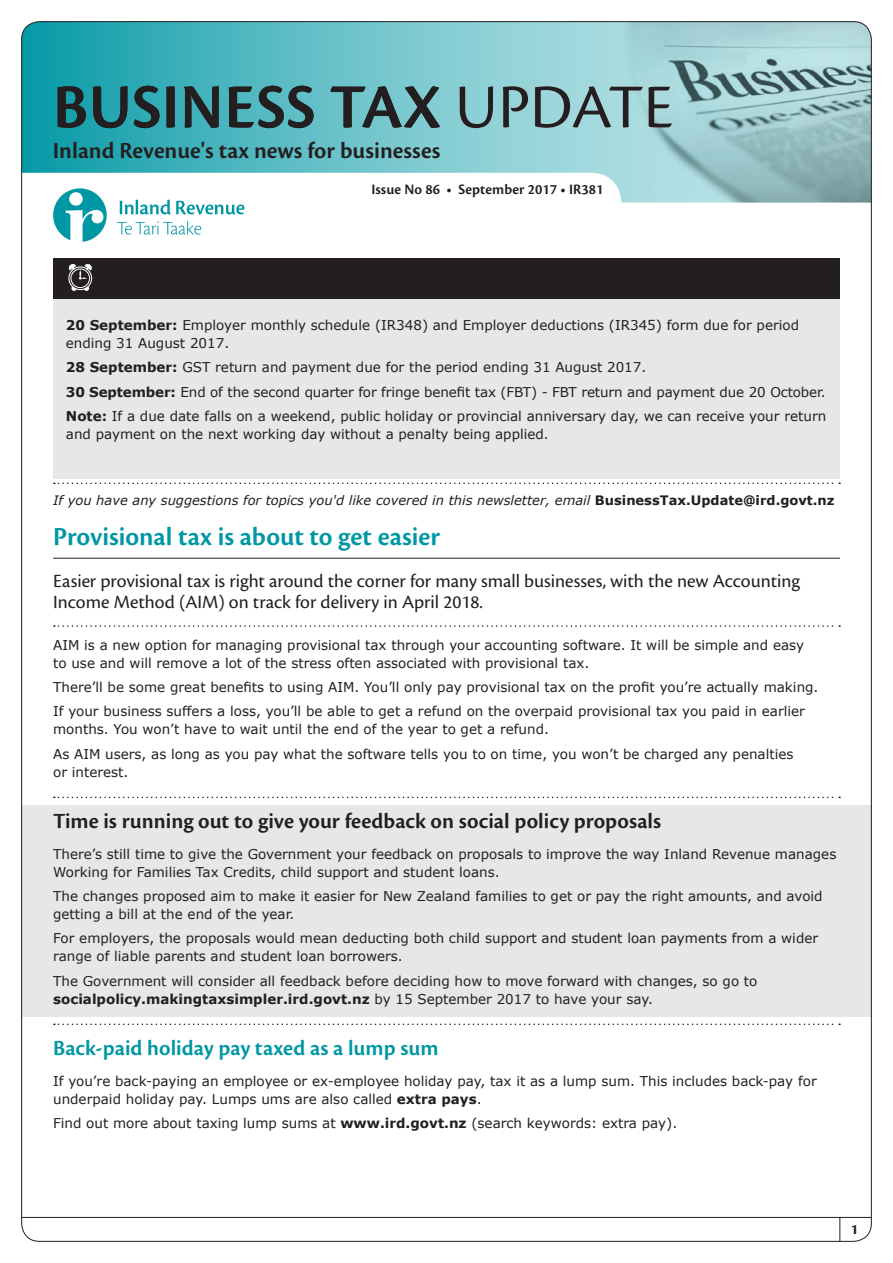
<style>
.page{position:relative;width:893px;height:1263px;background:#fff}
.page>*{position:absolute;margin:0;border:0;box-sizing:border-box;transform-origin:0 0}
.t1{font:600 64.8px "Cronos Pro";letter-spacing:.01em;color:#231f20}
.H1_f_page{font:600 27px "Cronos Pro";color:#0097a4}
.t2{font:600 24px "Cronos Pro";color:#231f20}
.t3{font:600 22.5px "Cronos Pro";color:#231f20}
.t4{font:600 22.5px "Cronos Pro";color:#0097a4}
.Lead_para{font:19.5px/21px "Cronos Pro";color:#231f20}
.t5{font:600 15px "Cronos Pro";letter-spacing:.005em;color:#231f20}
.t6{font:700 15px "Cronos Pro";color:#231f20}
.Body_Copy{font:13.5px/18px "Verdana";color:#231f20}
.Body_Copy-2{font:italic 13.05px "Verdana";color:#231f20}
.s1{font-weight:400;color:#fff}
.s2{font-weight:700}
.s3{font-weight:700;font-style:normal}
</style>
<div class="page">
<div style="left:22px;top:805px;width:850px;height:211px;background:#e6e7e9"></div>
<div style="left:53px;top:258px;width:787px;height:220px;background:#e6e7e9"></div>
<div style="left:53px;top:258px;width:787px;height:41px;background:#231f20"></div>
<svg style="left:71px;top:286px;width:6px;height:5px"></svg>
<svg style="left:84px;top:287px;width:5px;height:4px"></svg>
<svg style="left:69px;top:267px;width:23px;height:23px"></svg>
<div style="left:68px;top:266px;width:24px;height:24px;border:1px solid #fff;border-radius:50%"></div>
<div style="left:71px;top:269px;width:19px;height:19px;background:#231f20;border-radius:50%"></div>
<div style="left:71px;top:269px;width:19px;height:19px;border:1px solid #fff;border-radius:50%"></div>
<svg style="left:69px;top:265px;width:23px;height:15px"></svg>
<svg style="left:54px;top:482px;width:786px;height:2px"></svg>
<hr style="left:53px;top:558px;width:787px;height:1px;background:#231f20">
<svg style="left:54px;top:625px;width:786px;height:2px"></svg>
<svg style="left:54px;top:797px;width:786px;height:1px"></svg>
<svg style="left:54px;top:1023px;width:786px;height:2px"></svg>
<svg style="left:22px;top:22px;width:562px;height:181px"></svg>
<img style="left:584px;top:22px;width:287px;height:181px">
<hr style="left:21px;top:1217px;width:850px;height:1px;background:#231f20">
<svg style="left:839px;top:1218px;width:1px;height:23px"></svg>
<svg style="left:53px;top:188px;width:54px;height:54px"></svg>
<svg style="left:117px;top:221px;width:84px;height:14px"></svg>
<svg style="left:120px;top:200px;width:124px;height:14px"></svg>
<h1 class="t1" style="left:53px;top:70px;width:621px">BUSINESS TAX <span class="s1">UPDATE</span></h1>
<h3 class="t2" style="left:53px;top:137px;width:389px">Inland Revenue's tax news for businesses</h3>
<p class="t5" style="left:371px;top:181px;width:234px">Issue No 86 • September 2017 • IR381</p>
<p class="Body_Copy" style="left:66px;top:315px;width:735px"><span class="s2">20 September:</span> Employer monthly schedule (IR348) and Employer deductions (IR345) form due for period ending 31 August 2017.</p>
<p class="Body_Copy" style="left:66px;top:358px;width:582px"><span class="s2">28 September:</span> GST return and payment due for the period ending 31 August 2017.</p>
<p class="Body_Copy" style="left:66px;top:382px;width:761px"><span class="s2">30 September:</span> End of the second quarter for fringe benefit tax (FBT) - FBT return and payment due 20 October.</p>
<p class="Body_Copy" style="left:66px;top:407px;width:762px"><span class="s2">Note:</span> If a due date falls on a weekend, public holiday or provincial anniversary day, we can receive your return and payment on the next working day without a penalty being applied.</p>
<p class="Body_Copy-2" style="left:53px;top:492px;width:783px">If you have any suggestions for topics you'd like covered in this newsletter, email <span class="s3">BusinessTax.Update@ird.govt.nz</span></p>
<p class="H1_f_page" style="left:53px;top:521px;width:388px">Provisional tax is about to get easier</p>
<p class="Lead_para" style="left:53px;top:571px;width:748px">Easier provisional tax is right around the corner for many small businesses, with the new Accounting<br>Income Method (AIM) on track for delivery in April 2018.</p>
<p class="Body_Copy" style="left:53px;top:635px;width:752px">AIM is a new option for managing provisional tax through your accounting software. It will be simple and easy to use and will remove a lot of the stress often associated with provisional tax.</p>
<p class="Body_Copy" style="left:53px;top:678px;width:767px">There’ll be some great benefits to using AIM. You’ll only pay provisional tax on the profit you’re actually making.</p>
<p class="Body_Copy" style="left:53px;top:702px;width:753px">If your business suffers a loss, you’ll be able to get a refund on the overpaid provisional tax you paid in earlier months. You won’t have to wait until the end of the year to get a refund.</p>
<p class="Body_Copy" style="left:53px;top:744px;width:742px">As AIM users, as long as you pay what the software tells you to on time, you won’t be charged any penalties or interest.</p>
<h2 class="t3" style="left:53px;top:808px;width:610px">Time is running out to give your feedback on social policy proposals</h2>
<p class="Body_Copy" style="left:53px;top:844px;width:785px">There’s still time to give the Government your feedback on proposals to improve the way Inland Revenue manages<br>Working for Families Tax Credits, child support and student loans.</p>
<p class="Body_Copy" style="left:53px;top:887px;width:771px">The changes proposed aim to make it easier for New Zealand families to get or pay the right amounts, and avoid getting a bill at the end of the year.</p>
<p class="Body_Copy" style="left:53px;top:929px;width:767px">For employers, the proposals would mean deducting both child support and student loan payments from a wider range of liable parents and student loan borrowers.</p>
<p class="Body_Copy" style="left:53px;top:971px;width:706px">The Government will consider all feedback before deciding how to move forward with changes, so go to <span class="s2">socialpolicy.makingtaxsimpler.ird.govt.nz</span> by 15 September 2017 to have your say.</p>
<h2 class="t4" style="left:53px;top:1035px;width:387px">Back-paid holiday pay taxed as a lump sum</h2>
<p class="Body_Copy" style="left:53px;top:1071px;width:765px">If you’re back-paying an employee or ex-employee holiday pay, tax it as a lump sum. This includes back-pay for underpaid holiday pay. Lumps ums are also called <span class="s2">extra pays</span>.</p>
<p class="Body_Copy" style="left:53px;top:1113px;width:626px">Find out more about taxing lump sums at <span class="s2">www.ird.govt.nz</span> (search keywords: extra pay).</p>
<p class="t6" style="left:851px;top:1221px;width:9px">1</p>
</div>
